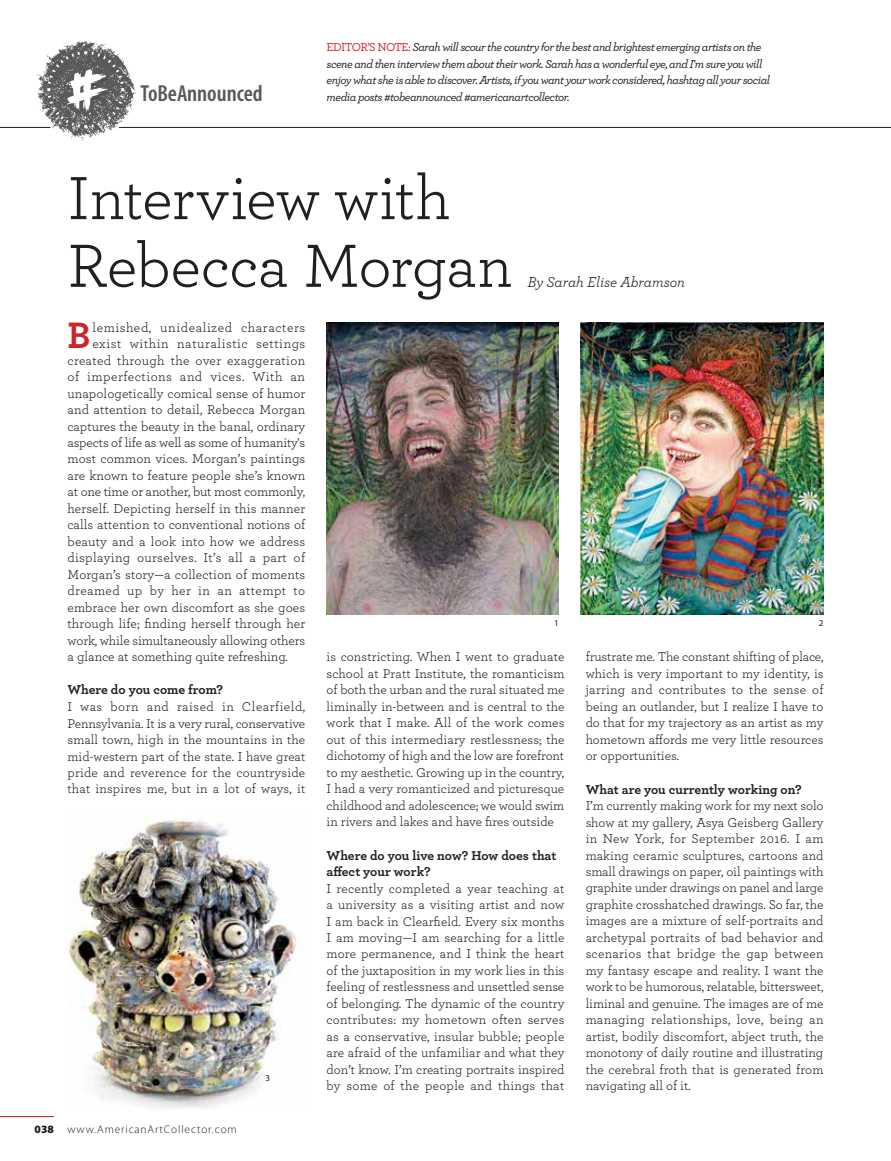
<style>
.page{position:relative;width:891px;height:1161px;background:#fff}
.page>*{position:absolute;margin:0;border:0;box-sizing:border-box;transform-origin:0 0}
.t1{font:63.9px/67.7px "Archer";letter-spacing:-.015em;color:#231e20}
.t2{font:700 38.55px "Archer";color:#d1222a}
.t3{font:600 condensed 23.25px "Myriad Pro";letter-spacing:-.005em;color:#58585a}
.t4{font:italic 15px "Archer";color:#231e20}
.t5{font:13.5px "Archer";letter-spacing:.01em;color:#231e20}
.t6{font:13.5px "Archer";letter-spacing:-.01em;color:#231e20}
.t7{font:700 13.5px/16.5px "Archer";color:#231e20}
.t8{font:13.5px "Archer";letter-spacing:.04em;color:#231e20}
.t9{font:13.5px "Archer";letter-spacing:.03em;color:#231e20}
.t10{font:13.5px "Archer";letter-spacing:.045em;color:#231e20}
.t11{font:13.5px "Archer";letter-spacing:.035em;color:#231e20}
.t12{font:13.35px/16.5px "Archer";color:#231e20;text-align:justify}
.t13{font:italic 500 12px/16.5px "Archer";letter-spacing:-.045em;color:#231e20}
.t14{font:300 11.25px "Myriad Pro";letter-spacing:.08em;color:#231e20}
.t15{font:9px "Myriad Pro";color:#231e20}
.s1{font-style:normal;color:#d1222a}
.s2{font-weight:900}
</style>
<div class="page">
<hr style="left:0;top:1116px;width:54px;height:1px;background:#d1222a">
<hr style="left:119px;top:127px;width:772px;height:1px;background:#231e20">
<hr style="left:0;top:127px;width:50px;height:1px;background:#231e20">
<img style="left:327px;top:323px;width:232px;height:291px">
<img style="left:581px;top:323px;width:243px;height:291px">
<img style="left:68px;top:819px;width:228px;height:289px">
<svg style="left:28px;top:41px;width:108px;height:100px"></svg>
<p class="t13" style="left:327px;top:38px;width:445px"><span class="s1">EDITOR’S NOTE:</span> Sarah will scour the country for the best and brightest emerging artists on the scene and then interview them about their work. Sarah has a wonderful eye, and I'm sure you will enjoy what she is able to discover. Artists, if you want your work considered, hashtag all your social</p>
<h3 class="t3" style="left:140px;top:81px;width:124px">ToBeAnnounced</h3>
<p class="t13" style="left:327px;top:88px;width:245px">media posts #tobeannounced #americanartcollector.</p>
<h1 class="t1" style="left:68px;top:161px;width:447px">Interview with<br>Rebecca Morgan</h1>
<p class="t4" style="left:527px;top:271px;width:159px">By Sarah Elise Abramson</p>
<h2 class="t2" style="left:68px;top:305px;width:24px">B</h2>
<p class="t10" style="left:92px;top:318px;width:214px">lemished, unidealized characters</p>
<p class="t8" style="left:92px;top:334px;width:214px">exist within naturalistic settings</p>
<p class="t5" style="left:67px;top:351px;width:239px">created through the over exaggeration</p>
<p class="t8" style="left:67px;top:367px;width:239px">of imperfections and vices. With an</p>
<p class="t5" style="left:67px;top:384px;width:239px">unapologetically comical sense of humor</p>
<p class="t5" style="left:67px;top:400px;width:239px">and attention to detail, Rebecca Morgan</p>
<p class="t5" style="left:67px;top:417px;width:239px">captures the beauty in the banal, ordinary</p>
<p class="t6" style="left:67px;top:433px;width:239px">aspects of life as well as some of humanity's</p>
<p class="t5" style="left:67px;top:450px;width:239px">most common vices. Morgan’s paintings</p>
<p class="t5" style="left:67px;top:466px;width:239px">are known to feature people she’s known</p>
<p class="t6" style="left:67px;top:483px;width:239px">at one time or another, but most commonly,</p>
<p class="t5" style="left:67px;top:499px;width:239px">herself. Depicting herself in this manner</p>
<p class="t5" style="left:67px;top:516px;width:239px">calls attention to conventional notions of</p>
<p class="t5" style="left:67px;top:532px;width:239px">beauty and a look into how we address</p>
<p class="t9" style="left:67px;top:549px;width:239px">displaying ourselves. It’s all a part of</p>
<p class="t5" style="left:67px;top:565px;width:239px">Morgan’s story—a collection of moments</p>
<p class="t11" style="left:67px;top:582px;width:239px">dreamed up by her in an attempt to</p>
<p class="t5" style="left:67px;top:598px;width:239px">embrace her own discomfort as she goes</p>
<p class="t5" style="left:67px;top:615px;width:239px">through life; finding herself through her</p>
<p class="t6" style="left:67px;top:631px;width:239px">work, while simultaneously allowing others</p>
<p class="t5" style="left:67px;top:648px;width:222px">a glance at something quite refreshing.</p>
<p class="t7" style="left:67px;top:681px;width:157px">Where do you come from?</p>
<p class="t12" style="left:68px;top:698px;width:239px">I was born and raised in Clearfield, Pennsylvania. It is a very rural, conservative small town, high in the mountains in the mid-western part of the state. I have great pride and reverence for the countryside that inspires me, but in a lot of ways, it</p>
<p class="t14" style="left:35px;top:1123px;width:204px"><span class="s2">038</span> www.AmericanArtCollector.com</p>
<p class="t15" style="left:265px;top:1073px;width:6px">3</p>
<p class="t15" style="left:554px;top:617px;width:6px">1</p>
<p class="t15" style="left:819px;top:617px;width:6px">2</p>
<p class="t12" style="left:327px;top:648px;width:240px">is constricting. When I went to graduate school at Pratt Institute, the romanticism of both the urban and the rural situated me liminally in-between and is central to the work that I make. All of the work comes out of this intermediary restlessness; the dichotomy of high and the low are forefront to my aesthetic. Growing up in the country, I had a very romanticized and picturesque childhood and adolescence; we would swim in rivers and lakes and have fires outside</p>
<p class="t7" style="left:327px;top:846px;width:231px">Where do you live now? How does that affect your work?</p>
<p class="t12" style="left:327px;top:879px;width:239px">I recently completed a year teaching at a university as a visiting artist and now I am back in Clearfield. Every six months I am moving—I am searching for a little more permanence, and I think the heart of the juxtaposition in my work lies in this feeling of restlessness and unsettled sense of belonging. The dynamic of the country contributes: my hometown often serves as a conservative, insular bubble; people are afraid of the unfamiliar and what they don’t know. I’m creating portraits inspired by some of the people and things that</p>
<p class="t12" style="left:586px;top:648px;width:239px">frustrate me. The constant shifting of place, which is very important to my identity, is jarring and contributes to the sense of being an outlander, but I realize I have to do that for my trajectory as an artist as my hometown affords me very little resources or opportunities.</p>
<p class="t7" style="left:586px;top:780px;width:218px">What are you currently working on?</p>
<p class="t12" style="left:586px;top:797px;width:239px">I’m currently making work for my next solo show at my gallery, Asya Geisberg Gallery in New York, for September 2016. I am making ceramic sculptures, cartoons and small drawings on paper, oil paintings with graphite under drawings on panel and large graphite crosshatched drawings. So far, the images are a mixture of self-portraits and archetypal portraits of bad behavior and scenarios that bridge the gap between my fantasy escape and reality. I want the work to be humorous, relatable, bittersweet, liminal and genuine. The images are of me managing relationships, love, being an artist, bodily discomfort, abject truth, the monotony of daily routine and illustrating the cerebral froth that is generated from navigating all of it.</p>
</div>
